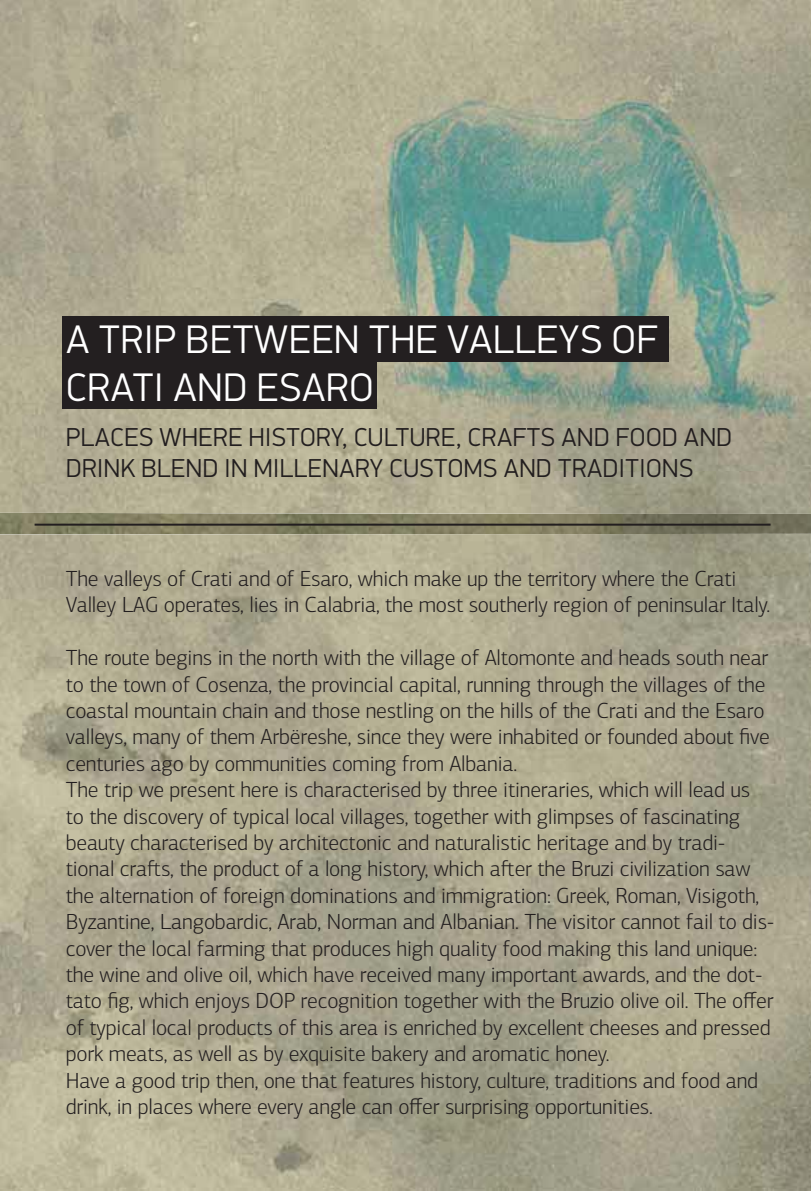
<style>
.page{position:relative;width:811px;height:1191px;background:#fff}
.page>*{position:absolute;margin:0;border:0;box-sizing:border-box;transform-origin:0 0}
.t1{font:300 40px/48px "PF Din Display Pro";letter-spacing:.02em;color:#fff}
.t2{font:300 26px/31.2px "PF Din Display Pro";letter-spacing:.02em;color:#221e1f}
.t3{font:300 22px/26.4px "PF Centro Sans Pro";letter-spacing:-.01em;color:#221e1f}
</style>
<div class="page">
<img style="left:0;top:0;width:811px;height:1191px">
<img style="left:326px;top:51px;width:485px;height:419px">
<img style="left:0;top:513px;width:811px;height:21px">
<hr style="left:35px;top:523px;width:735px;height:2px;background:#231f20">
<div style="left:62px;top:316px;width:607px;height:45px;background:#231f20"></div>
<div style="left:62px;top:361px;width:315px;height:48px;background:#231f20"></div>
<h1 class="t1" style="left:66px;top:315px;width:593px">A TRIP BETWEEN THE VALLEYS OF<br>CRATI AND ESARO</h1>
<p class="t2" style="left:66px;top:421px;width:667px">PLACES WHERE HISTORY, CULTURE, CRAFTS AND FOOD AND<br>DRINK BLEND IN MILLENARY CUSTOMS AND TRADITIONS</p>
<p class="t3" style="left:66px;top:567px;width:706px">The valleys of Crati and of Esaro, which make up the territory where the Crati<br>Valley LAG operates, lies in Calabria, the most southerly region of peninsular Italy.</p>
<p class="t3" style="left:66px;top:647px;width:710px">The route begins in the north with the village of Altomonte and heads south near to the town of Cosenza, the provincial capital, running through the villages of the coastal mountain chain and those nestling on the hills of the Crati and the Esaro valleys, many of them Arbëreshe, since they were inhabited or founded about five centuries ago by communities coming from Albania.<br>The trip we present here is characterised by three itineraries, which will lead us<br>to the discovery of typical local villages, together with glimpses of fascinating beauty characterised by architectonic and naturalistic heritage and by tradi&shy;tional cra-s, the product of a long history, which a-er the Bruzi civilization saw the alternation of foreign dominations and immigration: Greek, Roman, Visigoth, Byzantine, Langobardic, Arab, Norman and Albanian. The visitor cannot fail to dis&shy;cover the local farming that produces high quality food making this land unique: the wine and olive oil, which have received many important awards, and the dot&shy;tato fig, which enjoys DOP recognition together with the Bruzio olive oil. The offer of typical local products of this area is enriched by excellent cheeses and pressed pork meats, as well as by exquisite bakery and aromatic honey.<br>Have a good trip then, one that features history, culture, traditions and food and drink, in places where every angle can offer surprising opportunities.</p>
</div>
